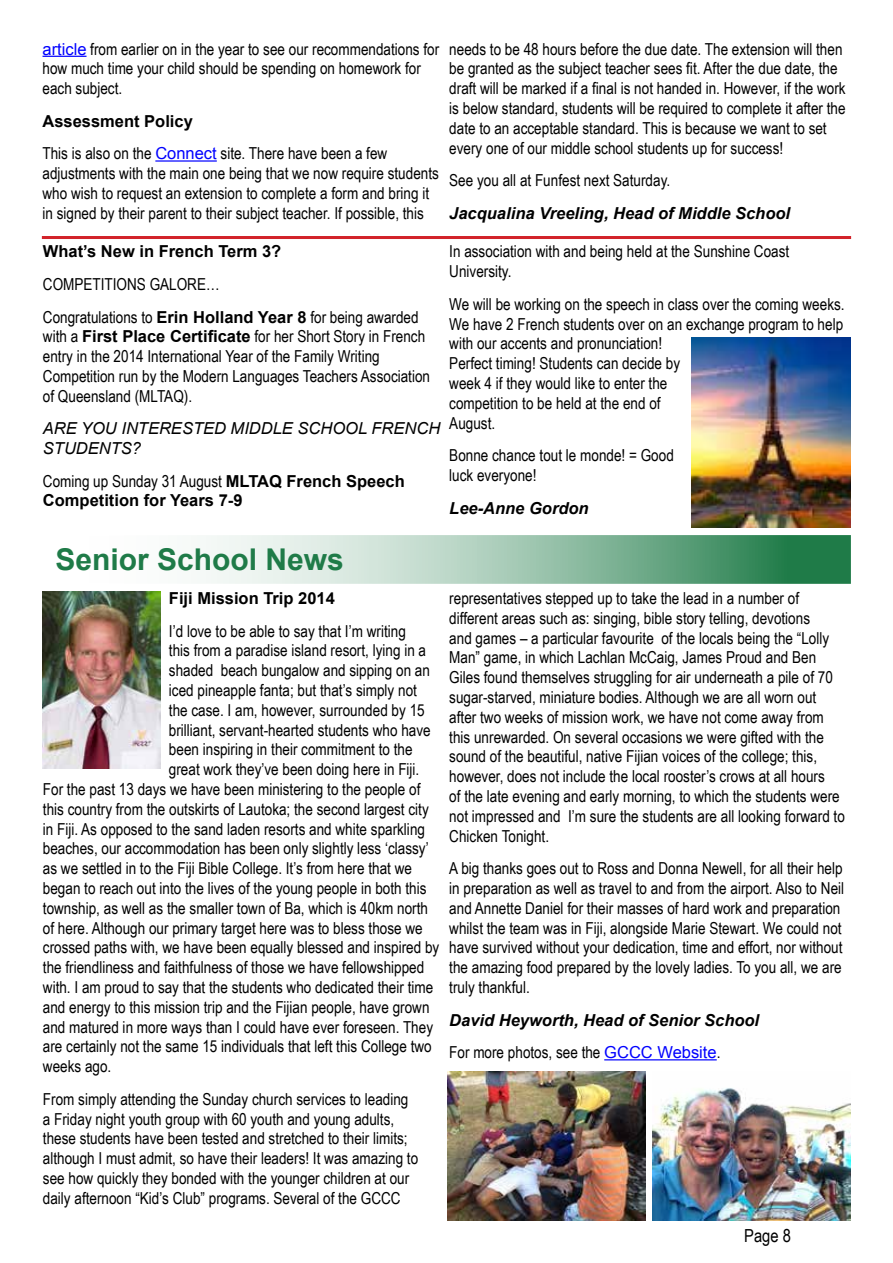
<style>
.page{position:relative;width:893px;height:1263px;background:#fff}
.page>*{position:absolute;margin:0;border:0;box-sizing:border-box;transform-origin:0 0}
.t1{font:700 30px "Arial";color:#1f7b48}
.t2{font:18px "Arial Narrow";color:#000}
.t3{font:16.5px/19.8px "Arial Narrow";color:#000}
.t4{font:italic 700 16.5px "Arial";color:#000}
.t5{font:700 16.5px "Arial";color:#000}
.t6{font:italic 16.5px/19.8px "Arial";color:#000}
.s1{font-family:"Arial";color:#00f}
.s2{font-family:"Arial";font-weight:700}
</style>
<div class="page">
<svg style="left:206px;top:536px;width:644px;height:48px;background:#95c0a8"></svg>
<hr style="left:43px;top:56px;width:44px;height:1px;background:#00f">
<hr style="left:155px;top:160px;width:62px;height:2px;background:#00f">
<hr style="left:42px;top:236px;width:809px;height:3px;background:#d2232a">
<hr style="left:604px;top:1059px;width:113px;height:1px;background:#00f">
<img style="left:43px;top:592px;width:117px;height:177px">
<img style="left:653px;top:1088px;width:198px;height:132px">
<img style="left:448px;top:1072px;width:198px;height:148px">
<img style="left:691px;top:338px;width:159px;height:189px">
<p class="t3" style="left:43px;top:38px;width:398px"><span class="s1">article</span> from earlier on in the year to see our recommendations for how much time your child should be spending on homework for each subject.</p>
<p class="t5" style="left:43px;top:110px;width:152px">Assessment Policy</p>
<p class="t3" style="left:43px;top:143px;width:398px">This is also on the <span class="s1">Connect</span> site. There have been a few adjustments with the main one being that we now require students who wish to request an extension to complete a form and bring it in signed by their parent to their subject teacher. If possible, this</p>
<p class="t3" style="left:449px;top:38px;width:398px">needs to be 48 hours before the due date. The extension will then be granted as the subject teacher sees fit. After the due date, the draft will be marked if a final is not handed in. However, if the work is below standard, students will be required to complete it after the date to an acceptable standard. This is because we want to set every one of our middle school students up for success!</p>
<p class="t3" style="left:449px;top:170px;width:222px">See you all at Funfest next Saturday.</p>
<p class="t4" style="left:449px;top:202px;width:342px">Jacqualina Vreeling, Head of Middle School</p>
<p class="t5" style="left:43px;top:241px;width:240px">What’s New in French Term 3?</p>
<p class="t3" style="left:43px;top:267px;width:377px;line-height:32.5px">COMPETITIONS GALORE…<br>Congratulations to <span class="s2">Erin Holland Year 8</span> for being awarded</p>
<p class="t3" style="left:43px;top:326px;width:389px">with a <span class="s2">First Place Certificate</span> for her Short Story in French entry in the 2014 International Year of the Family Writing Competition run by the Modern Languages Teachers Association of Queensland (MLTAQ).</p>
<p class="t6" style="left:43px;top:419px;width:399px">ARE YOU INTERESTED MIDDLE SCHOOL FRENCH<br>STUDENTS?</p>
<p class="t3" style="left:43px;top:470px;width:363px">Coming up Sunday 31 August <span class="s2">MLTAQ French Speech</span></p>
<p class="t5" style="left:43px;top:490px;width:201px">Competition for Years 7-9</p>
<p class="t3" style="left:449px;top:241px;width:341px">In association with and being held at the Sunshine Coast<br>University.</p>
<p class="t3" style="left:449px;top:293px;width:397px">We will be working on the speech in class over the coming weeks.<br>We have 2 French students over on an exchange program to help with our accents and pronunciation!<br>Perfect timing! Students can decide by<br>week 4 if they would like to enter the<br>competition to be held at the end of<br>August.</p>
<p class="t3" style="left:449px;top:445px;width:226px">Bonne chance tout le monde! = Good luck everyone!</p>
<p class="t4" style="left:449px;top:497px;width:141px">Lee-Anne Gordon</p>
<h1 class="t1" style="left:55px;top:540px;width:290px">Senior School News</h1>
<p class="t5" style="left:169px;top:587px;width:167px">Fiji Mission Trip 2014</p>
<p class="t3" style="left:169px;top:620px;width:238px">I’d love to be able to say that I’m writing</p>
<p class="t3" style="left:169px;top:640px;width:259px">this from a paradise island resort, lying in a</p>
<p class="t3" style="left:169px;top:660px;width:263px">shaded beach bungalow and sipping on an</p>
<p class="t3" style="left:169px;top:680px;width:250px">iced pineapple fanta; but that’s simply not</p>
<p class="t3" style="left:169px;top:699px;width:257px">the case. I am, however, surrounded by 15</p>
<p class="t3" style="left:169px;top:719px;width:263px">brilliant, servant-hearted students who have</p>
<p class="t3" style="left:169px;top:739px;width:245px">been inspiring in their commitment to the</p>
<p class="t3" style="left:169px;top:759px;width:252px">great work they’ve been doing here in Fiji.</p>
<p class="t3" style="left:43px;top:779px;width:379px">For the past 13 days we have been ministering to the people of</p>
<p class="t3" style="left:43px;top:798px;width:387px">this country from the outskirts of Lautoka; the second largest city</p>
<p class="t3" style="left:43px;top:818px;width:384px">in Fiji. As opposed to the sand laden resorts and white sparkling</p>
<p class="t3" style="left:43px;top:838px;width:387px">beaches, our accommodation has been only slightly less ‘classy’</p>
<p class="t3" style="left:43px;top:858px;width:371px">as we settled in to the Fiji Bible College. It’s from here that we</p>
<p class="t3" style="left:43px;top:878px;width:385px">began to reach out into the lives of the young people in both this</p>
<p class="t3" style="left:43px;top:897px;width:387px">township, as well as the smaller town of Ba, which is 40km north</p>
<p class="t3" style="left:43px;top:917px;width:381px">of here. Although our primary target here was to bless those we</p>
<p class="t3" style="left:43px;top:937px;width:398px">crossed paths with, we have been equally blessed and inspired by</p>
<p class="t3" style="left:43px;top:957px;width:383px">the friendliness and faithfulness of those we have fellowshipped</p>
<p class="t3" style="left:43px;top:977px;width:392px">with. I am proud to say that the students who dedicated their time</p>
<p class="t3" style="left:43px;top:996px;width:388px">and energy to this mission trip and the Fijian people, have grown</p>
<p class="t3" style="left:43px;top:1016px;width:392px">and matured in more ways than I could have ever foreseen. They</p>
<p class="t3" style="left:43px;top:1036px;width:390px">are certainly not the same 15 individuals that left this College two</p>
<p class="t3" style="left:43px;top:1056px;width:70px">weeks ago.</p>
<p class="t3" style="left:43px;top:1088px;width:377px">From simply attending the Sunday church services to leading a Friday night youth group with 60 youth and young adults, these students have been tested and stretched to their limits; although I must admit, so have their leaders! It was amazing to see how quickly they bonded with the younger children at our daily afternoon “Kid’s Club” programs. Several of the GCCC</p>
<p class="t3" style="left:449px;top:588px;width:397px">representatives stepped up to take the lead in a number of different areas such as: singing, bible story telling, devotions<br>and games – a particular favourite of the locals being the “Lolly Man” game, in which Lachlan McCaig, James Proud and Ben Giles found themselves struggling for air underneath a pile of 70 sugar-starved, miniature bodies. Although we are all worn out after two weeks of mission work, we have not come away from this unrewarded. On several occasions we were gifted with the sound of the beautiful, native Fijian voices of the college; this, however, does not include the local rooster’s crows at all hours<br>of the late evening and early morning, to which the students were not impressed and I’m sure the students are all looking forward to Chicken Tonight.</p>
<p class="t3" style="left:449px;top:858px;width:396px">A big thanks goes out to Ross and Donna Newell, for all their help in preparation as well as travel to and from the airport. Also to Neil and Annette Daniel for their masses of hard work and preparation whilst the team was in Fiji, alongside Marie Stewart. We could not have survived without your dedication, time and effort, nor without the amazing food prepared by the lovely ladies. To you all, we are truly thankful.</p>
<p class="t4" style="left:449px;top:1009px;width:311px">David Heyworth, Head of Senior School</p>
<p class="t3" style="left:449px;top:1042px;width:273px">For more photos, see the <span class="s1">GCCC Website</span>.</p>
<p class="t2" style="left:744px;top:1222px;width:48px">Page 8</p>
</div>
